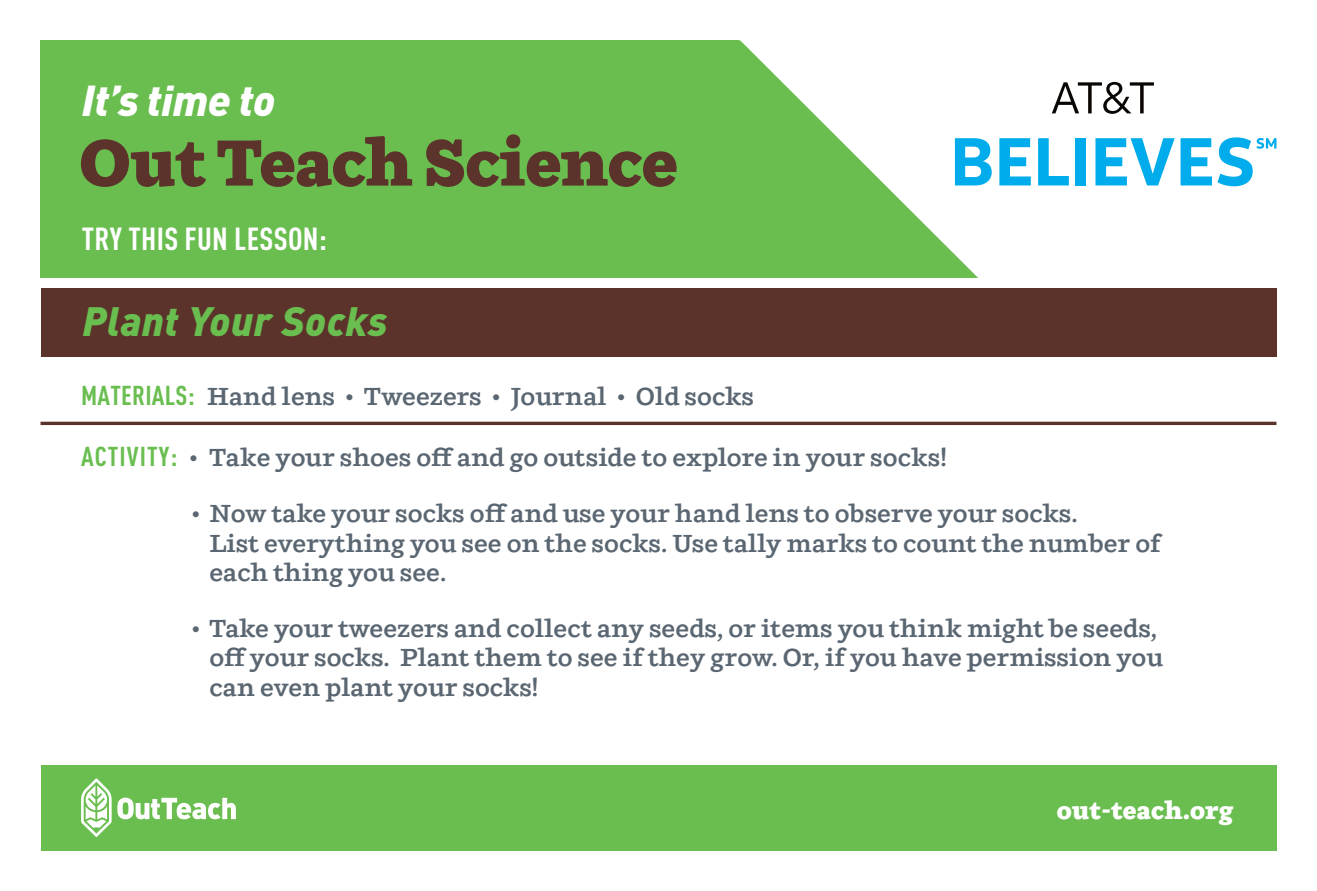
<style>
.page{position:relative;width:1317px;height:891px;background:#fff}
.page>*{position:absolute;margin:0;border:0;box-sizing:border-box;transform-origin:0 0}
.t1{font:800 65.25px "Ulises";letter-spacing:-.01em;color:#5b332a}
.t2{font:italic 900 42.75px "DINOT";letter-spacing:-.01em;color:#fff}
.t3{font:italic 900 40.5px "DINOT";letter-spacing:.01em;color:#6abe50}
.t4{font:700 31.5px "DIN Cond";letter-spacing:.01em;color:#fff}
.t5{font:600 24.75px "Ulises";color:#5a6671}
.t6{font:800 24.75px "Ulises";letter-spacing:.01em;color:#fff}
.s1{font-family:"DIN Cond";font-weight:700;font-size:27px;color:#6abe50}
.s2{font-size:22.5px}
</style>
<div class="page">
<div style="left:41px;top:40px;width:1229px;height:238px;background:#6abe50"></div>
<svg style="left:739px;top:40px;width:538px;height:238px;fill:#fff"></svg>
<div style="left:41px;top:765px;width:1235px;height:85px;background:#6abe50"></div>
<svg style="left:81px;top:778px;width:155px;height:59px"></svg>
<hr style="left:42px;top:422px;width:1232px;height:3px;background:#5b332a">
<div style="left:41px;top:289px;width:1235px;height:68px;background:#5b332a"></div>
<svg style="left:954px;top:138px;width:37px;height:47px;background:#46c2f0"></svg>
<svg style="left:999px;top:138px;width:31px;height:47px"></svg>
<svg style="left:1038px;top:138px;width:30px;height:47px"></svg>
<div style="left:1075px;top:138px;width:10px;height:47px;background:#00aceb"></div>
<svg style="left:1095px;top:138px;width:79px;height:47px;background:#7bd4f4"></svg>
<svg style="left:1180px;top:138px;width:31px;height:47px"></svg>
<svg style="left:1217px;top:137px;width:59px;height:49px;background:#9ddff7"></svg>
<svg style="left:1051px;top:82px;width:102px;height:32px;background:#bab9b8"></svg>
<p class="t2" style="left:82px;top:67px;width:195px">It’s time to</p>
<p class="t1" style="left:80px;top:122px;width:600px">Out Teach Science</p>
<p class="t4" style="left:82px;top:220px;width:247px">TRY THIS FUN LESSON:</p>
<p class="t3" style="left:82px;top:289px;width:306px">Plant Your Socks</p>
<p class="t5" style="left:81px;top:382px;width:674px"><span class="s1">MATERIALS:</span> Hand lens <span class="s2">•</span> Tweezers <span class="s2">•</span> Journal <span class="s2">•</span> Old socks</p>
<p class="t5" style="left:81px;top:443px;width:867px"><span class="s1">ACTIVITY:</span> <span class="s2">•</span> Take your shoes off and go outside to explore in your socks!</p>
<p class="t5" style="left:191px;top:499px;width:887px"><span class="s2">•</span> Now take your socks off and use your hand lens to observe your socks.</p>
<p class="t5" style="left:209px;top:528px;width:952px">List everything you see on the socks. Use tally marks to count the number of</p>
<p class="t5" style="left:209px;top:558px;width:238px">each thing you see.</p>
<p class="t5" style="left:191px;top:614px;width:967px"><span class="s2">•</span> Take your tweezers and collect any seeds, or items you think might be seeds,</p>
<p class="t5" style="left:209px;top:643px;width:955px">off your socks. Plant them to see if they grow. Or, if you have permission you</p>
<p class="t5" style="left:209px;top:672px;width:330px">can even plant your socks!</p>
<p class="t6" style="left:1056px;top:795px;width:178px">out-teach.org</p>
</div>
